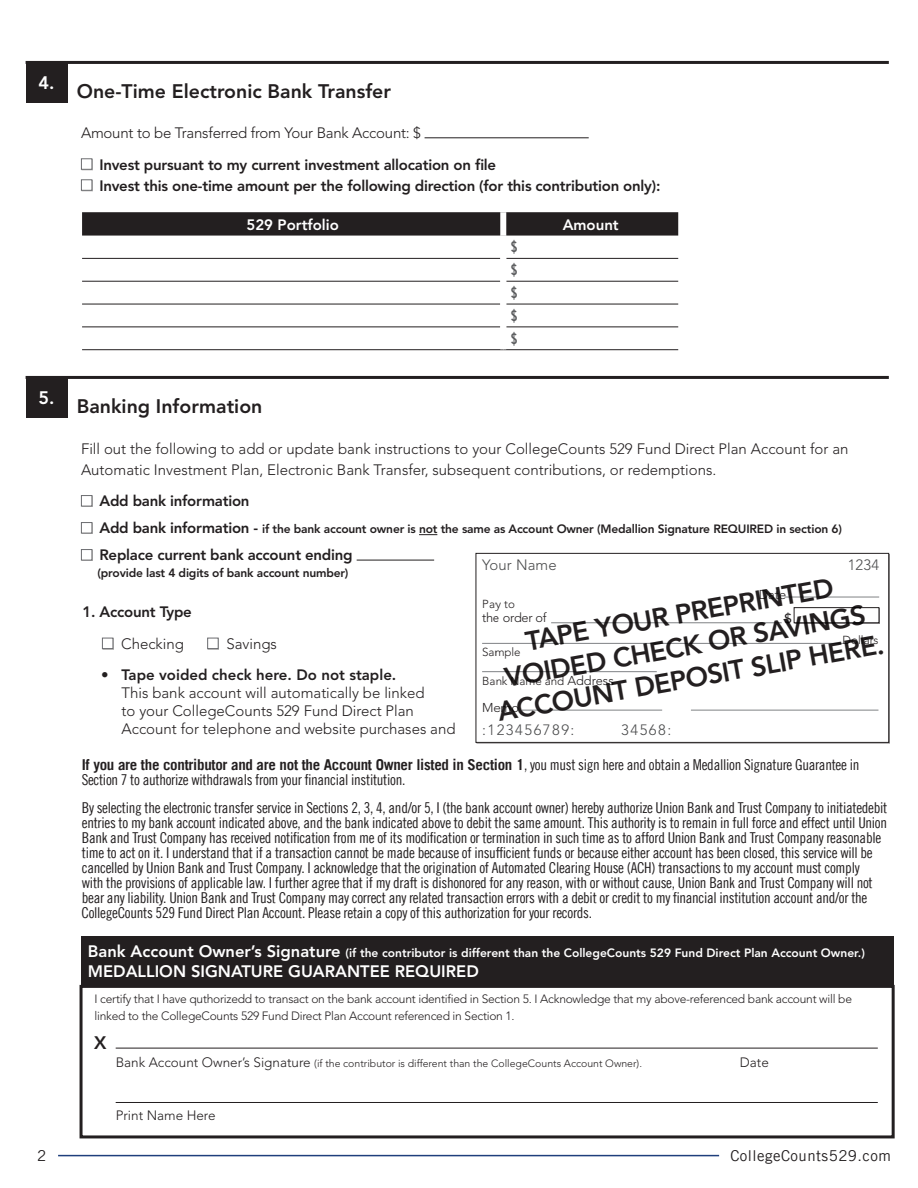
<style>
.page{position:relative;width:918px;height:1188px;background:#fff}
.page>*{position:absolute;margin:0;border:0;box-sizing:border-box;transform-origin:0 0}
.t1{font:800 27px/32.4px "Avenir LT Std";color:#231f20;text-align:center}
.headers{font:800 19.5px "Avenir LT Std";color:#231f20}
.number{font:800 18px "Avenir LT Std";color:#fff}
.copy{font:800 18px "Avenir LT Std";color:#231f20}
.number-2{font:800 16.5px "Avenir LT Std";color:#fff}
.copy-2{font:15px/15px "Trade Gothic LT Cond Eighteen";letter-spacing:-.02em;color:#231f20}
.copy-3{font:300 15px/18px "Avenir LT Std";color:#231f20}
.copy-4{font:800 15px/21px "Avenir LT Std";letter-spacing:-.015em;color:#231f20}
.t2{font:15px "Trade Gothic LT";letter-spacing:.03em;color:#231f20}
.copy-5{font:800 15px "Avenir LT Std";color:#fff}
.attach{font:15px "Trade Gothic LT Bold Cond Twenty";color:#57585a}
.Body{font:300 14.85px "Avenir LT Std";letter-spacing:.1em;color:#4b4c4d}
.Body-2{font:300 14.85px "Avenir LT Std";letter-spacing:.01em;color:#4b4c4d}
.hints{font:300 13.5px "Avenir LT Std";color:#231f20}
.hints-2{font:500 13.35px "Avenir LT Std";color:#231f20}
.hints-3{font:300 12.75px "Avenir LT Std";letter-spacing:-.02em;color:#231f20}
.fill_in_the_blank{font:300 12px/16.5px "Avenir LT Std";letter-spacing:-.02em;color:#231f20}
.copy-6{font:800 12px "Avenir LT Std";letter-spacing:-.015em;color:#231f20}
.number-3{font:800 12px "Avenir LT Std";color:#fff}
.hints-4{font:300 11.55px "Avenir LT Std";color:#231f20}
.hints-5{font:300 10.5px "Avenir LT Std";color:#231f20}
.s1{font-size:15px}
.s2{font-weight:800}
.s3{font-size:12.75px}
.s4{font-family:"Trade Gothic LT";font-weight:700}
.s5{font-size:16.5px}
.s6{font-size:13.5px}
</style>
<div class="page">
<hr style="left:58px;top:1155px;width:661px;height:1px;background:#1f3f7c">
<div style="left:80px;top:985px;width:815px;height:153px;border:3px solid #231f20"></div>
<hr style="left:425px;top:137px;width:164px;height:1px;background:#231f20">
<div style="left:82px;top:159px;width:11px;height:11px;background:#99999a"></div>
<div style="left:81px;top:158px;width:11px;height:12px;background:#fff;border:1px solid #6c6d70"></div>
<div style="left:82px;top:180px;width:11px;height:11px;background:#99999a"></div>
<div style="left:81px;top:179px;width:11px;height:12px;background:#fff;border:1px solid #6c6d70"></div>
<svg style="left:82px;top:212px;width:596px;height:24px;background:#292526"></svg>
<hr style="left:82px;top:258px;width:418px;height:1px;background:#231f20">
<hr style="left:506px;top:258px;width:172px;height:1px;background:#231f20">
<hr style="left:82px;top:281px;width:418px;height:1px;background:#231f20">
<hr style="left:506px;top:281px;width:172px;height:1px;background:#231f20">
<hr style="left:82px;top:304px;width:418px;height:1px;background:#231f20">
<hr style="left:506px;top:304px;width:172px;height:1px;background:#231f20">
<hr style="left:82px;top:327px;width:418px;height:1px;background:#231f20">
<hr style="left:506px;top:327px;width:172px;height:1px;background:#231f20">
<hr style="left:82px;top:349px;width:421px;height:1px;background:#231f20">
<hr style="left:503px;top:349px;width:175px;height:1px;background:#231f20">
<div style="left:500px;top:212px;width:6px;height:24px;background:#fff"></div>
<svg style="left:419px;top:534px;width:18px;height:1px"></svg>
<div style="left:82px;top:496px;width:11px;height:11px;background:#99999a"></div>
<div style="left:81px;top:495px;width:11px;height:11px;background:#fff;border:1px solid #6c6d70"></div>
<div style="left:82px;top:523px;width:11px;height:11px;background:#99999a"></div>
<div style="left:81px;top:522px;width:11px;height:11px;background:#fff;border:1px solid #6c6d70"></div>
<div style="left:82px;top:550px;width:11px;height:11px;background:#99999a"></div>
<div style="left:81px;top:549px;width:11px;height:11px;background:#fff;border:1px solid #6c6d70"></div>
<hr style="left:357px;top:560px;width:77px;height:1px;background:#231f20">
<div style="left:103px;top:638px;width:11px;height:11px;background:#99999a"></div>
<div style="left:102px;top:638px;width:11px;height:11px;background:#fff;border:1px solid #6c6d70"></div>
<div style="left:207px;top:638px;width:12px;height:11px;background:#fff;border:1px solid #6c6d70"></div>
<div style="left:476px;top:553px;width:413px;height:190px;border:1px solid #231f20"></div>
<hr style="left:482px;top:671px;width:175px;height:1px;background:#808285">
<hr style="left:522px;top:710px;width:140px;height:1px;background:#808285">
<hr style="left:785px;top:597px;width:94px;height:1px;background:#808285">
<hr style="left:482px;top:643px;width:362px;height:1px;background:#808285">
<hr style="left:551px;top:623px;width:231px;height:1px;background:#808285">
<div style="left:795px;top:608px;width:85px;height:16px;background:#231f20;opacity:.5"></div>
<div style="left:794px;top:608px;width:85px;height:15px;background:#fff"></div>
<div style="left:794px;top:607px;width:85px;height:16px;border:1px solid #231f20"></div>
<hr style="left:691px;top:710px;width:187px;height:1px;background:#808285">
<div style="left:81px;top:936px;width:812px;height:50px;background:#231f20"></div>
<hr style="left:116px;top:1048px;width:762px;height:1px;background:#231f20">
<hr style="left:116px;top:1102px;width:762px;height:1px;background:#231f20">
<div style="left:26px;top:61px;width:41px;height:42px;background:#231f20"></div>
<hr style="left:26px;top:61px;width:863px;height:3px;background:#231f20">
<div style="left:26px;top:376px;width:41px;height:42px;background:#231f20"></div>
<hr style="left:26px;top:376px;width:863px;height:3px;background:#231f20">
<p class="number" style="left:39px;top:72px;width:17px">4.</p>
<p class="number" style="left:39px;top:387px;width:17px">5.</p>
<h3 class="headers" style="left:77px;top:79px;width:316px">One-Time Electronic Bank Transfer</h3>
<p class="copy-3" style="left:81px;top:124px;width:342px">Amount to be Transferred from Your Bank Account: $</p>
<p class="copy-4" style="left:99px;top:154px;width:563px">Invest pursuant to my current investment allocation on file<br>Invest this one-time amount per the following direction (for this contribution only):</p>
<p class="copy-5" style="left:246px;top:215px;width:94px">529 Portfolio</p>
<p class="copy-5" style="left:563px;top:215px;width:58px">Amount</p>
<p class="attach" style="left:511px;top:238px;width:8px">$</p>
<p class="attach" style="left:511px;top:261px;width:8px">$</p>
<p class="attach" style="left:511px;top:284px;width:8px">$</p>
<p class="attach" style="left:511px;top:306px;width:8px">$</p>
<p class="attach" style="left:511px;top:329px;width:8px">$</p>
<h3 class="headers" style="left:77px;top:394px;width:187px">Banking Information</h3>
<p class="copy-3" style="left:81px;top:438px;width:769px;line-height:21px">Fill out the following to add or update bank instructions to your CollegeCounts 529 Fund Direct Plan Account for an<br>Automatic Investment Plan, Electronic Bank Transfer, subsequent contributions, or redemptions.</p>
<p class="copy-4" style="left:99px;top:491px;width:152px">Add bank information</p>
<p class="copy-6" style="left:99px;top:522px;width:744px"><span class="s1">Add bank information -</span> if the bank account owner is not the same as Account Owner (Medallion Signature REQUIRED in section 6)</p>
<p class="copy-4" style="left:99px;top:545px;width:255px">Replace current bank account ending</p>
<p class="copy-6" style="left:98px;top:566px;width:253px">(provide last 4 digits of bank account number)</p>
<p class="copy-4" style="left:83px;top:602px;width:111px">1. Account Type</p>
<p class="copy-3" style="left:121px;top:635px;width:64px">Checking</p>
<p class="copy-3" style="left:226px;top:635px;width:52px">Savings</p>
<p class="copy-3" style="left:122px;top:666px;width:336px;text-indent:-20px"><span class="s2">• Tape voided check here. Do not staple.<br></span>This bank account will automatically be linked<br>to your CollegeCounts 529 Fund Direct Plan Account for telephone and website purchases and</p>
<p class="hints-4" style="left:482px;top:675px;width:133px">Bank Name and <span class="s3">Address</span></p>
<p class="Body-2" style="left:482px;top:556px;width:76px">Your Name</p>
<p class="Body" style="left:848px;top:556px;width:33px">1234</p>
<h1 class="t1" style="left:484px;top:632px;width:393px;rotate:-10deg">TAPE YOUR PREPRINTED<br>VOIDED CHECK OR SAVINGS<br>ACCOUNT DEPOSIT SLIP HERE.</h1>
<p class="copy-2" style="left:82px;top:757px;width:779px"><span class="s4">If you are the contributor and are not the Account Owner listed in Section 1</span>, you must sign here and obtain a Medallion Signature Guarantee in<br>Section 7 to authorize withdrawals from your financial institution.</p>
<p class="copy-2" style="left:82px;top:800px;width:807px">By selecting the electronic transfer service in Sections 2, 3, 4, and/or 5, I (the bank account owner) hereby authorize Union Bank and Trust Company to initiatedebit entries to my bank account indicated above, and the bank indicated above to debit the same amount. This authority is to remain in full force and effect until Union Bank and Trust Company has received notification from me of its modification or termination in such time as to afford Union Bank and Trust Company reasonable time to act on it. I understand that if a transaction cannot be made because of insufficient funds or because either account has been closed, this service will be cancelled by Union Bank and Trust Company. I acknowledge that the origination of Automated Clearing House (ACH) transactions to my account must comply<br>with the provisions of applicable law. I further agree that if my draft is dishonored for any reason, with or without cause, Union Bank and Trust Company will not bear any liability. Union Bank and Trust Company may correct any related transaction errors with a debit or credit to my financial institution account and/or the CollegeCounts 529 Fund Direct Plan Account. Please retain a copy of this authorization for your records.</p>
<p class="number-3" style="left:88px;top:946px;width:779px"><span class="s5">Bank Account Owner’s Signature</span> (if the contributor is different than the CollegeCounts 529 Fund Direct Plan Account Owner.)</p>
<p class="number-2" style="left:88px;top:962px;width:393px">MEDALLION SIGNATURE GUARANTEE REQUIRED</p>
<p class="hints-3" style="left:759px;top:587px;width:29px">Date</p>
<p class="hints-4" style="left:482px;top:597px;width:34px">Pay to</p>
<p class="hints-3" style="left:482px;top:611px;width:66px">the order of</p>
<p class="hints-2" style="left:785px;top:610px;width:9px">$</p>
<p class="hints-4" style="left:843px;top:633px;width:37px">Dollars</p>
<p class="hints-4" style="left:482px;top:645px;width:40px">Sample</p>
<p class="hints-3" style="left:482px;top:700px;width:38px">Memo</p>
<p class="Body" style="left:482px;top:722px;width:94px">:123456789:</p>
<p class="Body" style="left:621px;top:722px;width:52px">34568:</p>
<p class="fill_in_the_blank" style="left:95px;top:991px;width:759px">I certify that I have quthorizedd to transact on the bank account identified in Section 5. I Acknowledge that my above-referenced bank account will be linked to the CollegeCounts 529 Fund Direct Plan Account referenced in Section 1.</p>
<p class="copy" style="left:94px;top:1032px;width:14px">X</p>
<p class="hints-5" style="left:116px;top:1057px;width:528px"><span class="s6">Bank Account Owner’s Signature</span> (if the contributor is different than the CollegeCounts Account Owner).</p>
<p class="hints" style="left:116px;top:1108px;width:102px">Print Name Here</p>
<p class="hints" style="left:740px;top:1055px;width:31px">Date</p>
<p class="t2" style="left:37px;top:1146px;width:11px">2</p>
<p class="t2" style="left:730px;top:1147px;width:162px">CollegeCounts529.com</p>
</div>
